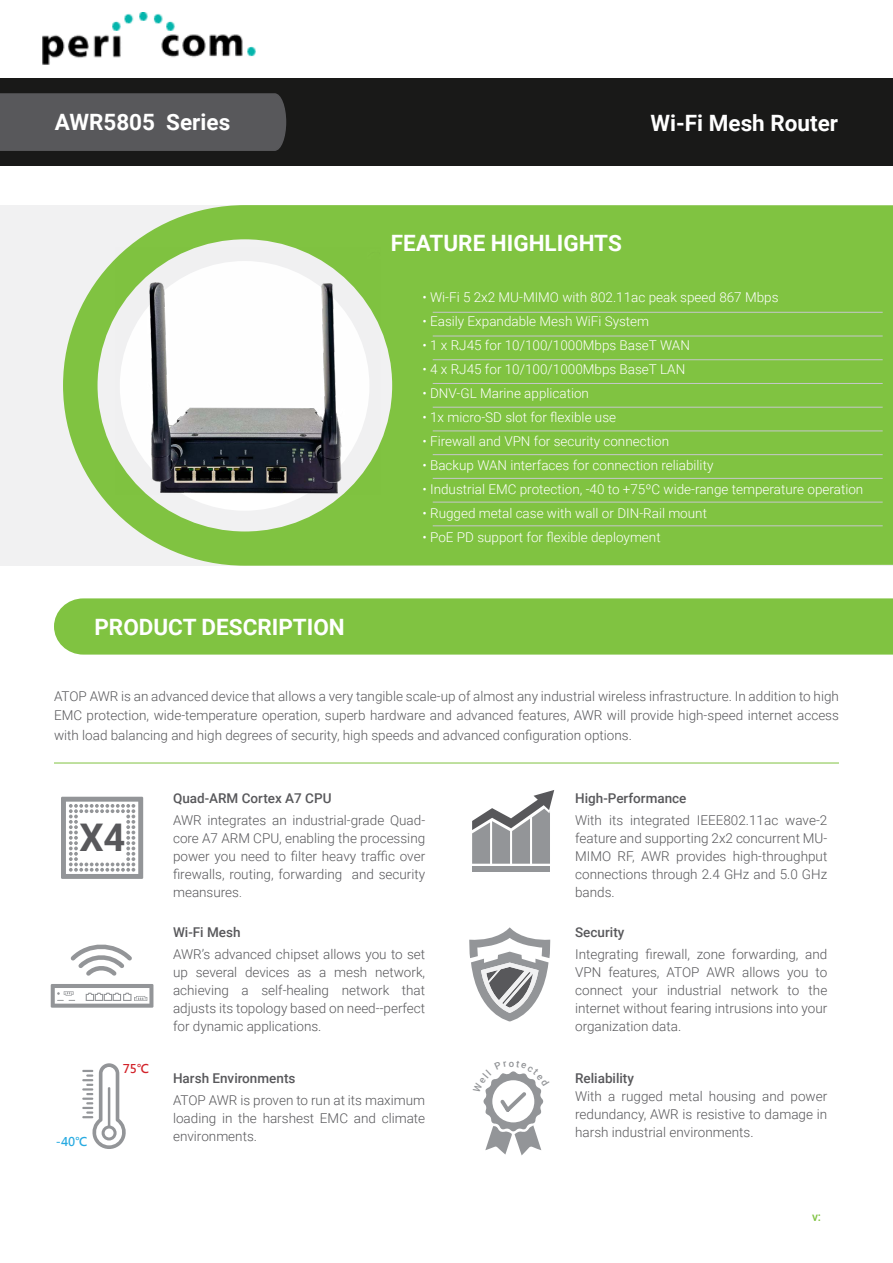
<style>
.page{position:relative;width:893px;height:1263px;background:#fff}
.page>*{position:absolute;margin:0;border:0;box-sizing:border-box;transform-origin:0 0}
.t1{font:700 38.1px "Roboto";color:#58585b}
.t2{font:700 22.5px "Roboto";color:#fff}
.t3{font:300 13.5px/18px "Roboto";color:#58585b;text-align:justify}
.t4{font:300 13.5px "Roboto";color:#fff}
.t5{font:500 13.5px "Roboto";color:#58585b}
.t6{font:700 12px "Microsoft Jheng Hei";color:#27aae1}
.t7{font:700 12px "Microsoft Jheng Hei";color:#d22229}
.s1{font-size:12px}
</style>
<div class="page">
<svg style="left:61px;top:797px;width:82px;height:82px"></svg>
<div style="left:79px;top:814px;width:47px;height:47px;background:#fff"></div>
<svg style="left:51px;top:944px;width:102px;height:64px"></svg>
<svg style="left:469px;top:927px;width:81px;height:94px"></svg>
<div style="left:472px;top:866px;width:78px;height:6px;background:#939598"></div>
<svg style="left:472px;top:790px;width:82px;height:74px"></svg>
<svg style="left:82px;top:1063px;width:44px;height:86px"></svg>
<div style="left:0;top:205px;width:893px;height:361px;background:#f1f1f2"></div>
<svg style="left:63px;top:205px;width:830px;height:361px;background:#8bc752"></svg>
<div style="left:120px;top:261px;width:249px;height:250px;background:#fff;border-radius:50%"></div>
<div style="left:0;top:79px;width:893px;height:87px;background:#191918"></div>
<hr style="left:54px;top:763px;width:785px;height:1px;background:#80c341">
<div style="left:0;top:93px;width:287px;height:58px;background:#58585b"></div>
<div style="left:54px;top:598px;width:839px;height:57px;background:#80c341"></div>
<img style="left:115px;top:248px;width:266px;height:246px">
<hr style="left:433px;top:312px;width:450px;height:1px;background:#c6c8ca">
<hr style="left:433px;top:336px;width:450px;height:1px;background:#c6c8ca">
<hr style="left:433px;top:407px;width:450px;height:1px;background:#c6c8ca">
<hr style="left:433px;top:359px;width:450px;height:1px;background:#c6c8ca">
<hr style="left:433px;top:383px;width:450px;height:1px;background:#c6c8ca">
<hr style="left:433px;top:430px;width:450px;height:1px;background:#c6c8ca">
<hr style="left:433px;top:454px;width:450px;height:1px;background:#c6c8ca">
<hr style="left:433px;top:478px;width:450px;height:1px;background:#c6c8ca">
<hr style="left:433px;top:502px;width:450px;height:1px;background:#c6c8ca">
<hr style="left:433px;top:525px;width:450px;height:1px;background:#c6c8ca">
<img style="left:42px;top:13px;width:213px;height:52px">
<svg style="left:483px;top:1071px;width:61px;height:84px"></svg>
<h2 class="t2" style="left:55px;top:106px;width:177px">AWR5805 Series</h2>
<h2 class="t2" style="left:94px;top:611px;width:252px">PRODUCT DESCRIPTION</h2>
<h2 class="t2" style="left:650px;top:107px;width:189px">Wi-Fi Mesh Router</h2>
<h2 class="t2" style="left:391px;top:227px;width:233px">FEATURE HIGHLIGHTS</h2>
<p class="t4" style="left:422px;top:288px;width:358px">• Wi-Fi 5 2x2 MU-MIMO with 802.11ac peak speed 867 Mbps</p>
<p class="t4" style="left:422px;top:312px;width:228px">• Easily Expandable Mesh WiFi System</p>
<p class="t4" style="left:422px;top:336px;width:269px">• 1 x RJ45 for 10/100/1000Mbps BaseT WAN</p>
<p class="t4" style="left:422px;top:360px;width:264px">• 4 x RJ45 for 10/100/1000Mbps BaseT LAN</p>
<p class="t4" style="left:422px;top:384px;width:168px">• DNV-GL Marine application</p>
<p class="t4" style="left:422px;top:408px;width:195px">• 1x micro-SD slot for flexible use</p>
<p class="t4" style="left:422px;top:432px;width:248px">• Firewall and VPN for security connection</p>
<p class="t4" style="left:422px;top:456px;width:292px">• Backup WAN interfaces for connection reliability</p>
<p class="t4" style="left:422px;top:480px;width:442px">• Industrial EMC protection, -40 to +75ºC wide-range temperature operation</p>
<p class="t4" style="left:422px;top:504px;width:286px">• Rugged metal case with wall or DIN-Rail mount</p>
<p class="t4" style="left:422px;top:528px;width:240px">• PoE PD support for flexible deployment</p>
<p class="t3" style="left:54px;top:686px;width:786px;line-height:19.5px">ATOP AWR is an advanced device that allows a very tangible scale-up of almost any industrial wireless infrastructure. In addition to high EMC protection, wide-temperature operation, superb hardware and advanced features, AWR will provide high-speed internet access with load balancing and high degrees of security, high speeds and advanced configuration options.</p>
<h1 class="t1" style="left:79px;top:811px;width:48px">X4</h1>
<p class="t6" style="left:56px;top:1133px;width:33px">-40℃</p>
<p class="t7" style="left:123px;top:1061px;width:28px">75℃</p>
<p class="t5" style="left:173px;top:789px;width:160px">Quad-ARM Cortex A7 CPU</p>
<p class="t3" style="left:173px;top:810px;width:254px">AWR integrates an industrial-grade Quad&shy;core A7 ARM CPU, enabling the processing power you need to filter heavy traffic over firewalls, routing, forwarding and security meansures<span class="s1">.</span></p>
<p class="t5" style="left:173px;top:923px;width:69px">Wi-Fi Mesh</p>
<p class="t3" style="left:173px;top:945px;width:254px">AWR’s advanced chipset allows you to set up several devices as a mesh network, achieving a self-healing network that adjusts its topology based on need--perfect for dynamic applications.</p>
<p class="t5" style="left:173px;top:1069px;width:124px">Harsh Environments</p>
<p class="t3" style="left:173px;top:1090px;width:254px">ATOP AWR is proven to run at its maximum loading in the harshest EMC and climate environments.</p>
<p class="t5" style="left:575px;top:789px;width:113px">High-Performance</p>
<p class="t3" style="left:575px;top:810px;width:254px">With its integrated IEEE802.11ac wave-2 feature and supporting 2x2 concurrent MU-MIMO RF, AWR provides high-throughput connections through 2.4 GHz and 5.0 GHz bands.</p>
<p class="t5" style="left:575px;top:923px;width:51px">Security</p>
<p class="t3" style="left:575px;top:945px;width:254px">Integrating firewall, zone forwarding, and VPN features, ATOP AWR allows you to connect your industrial network to the internet without fearing intrusions into your organization data.</p>
<p class="t5" style="left:575px;top:1068px;width:60px">Reliability</p>
<p class="t3" style="left:575px;top:1086px;width:254px">With a rugged metal housing and power redundancy, AWR is resistive to damage in harsh industrial environments.</p>
</div>
